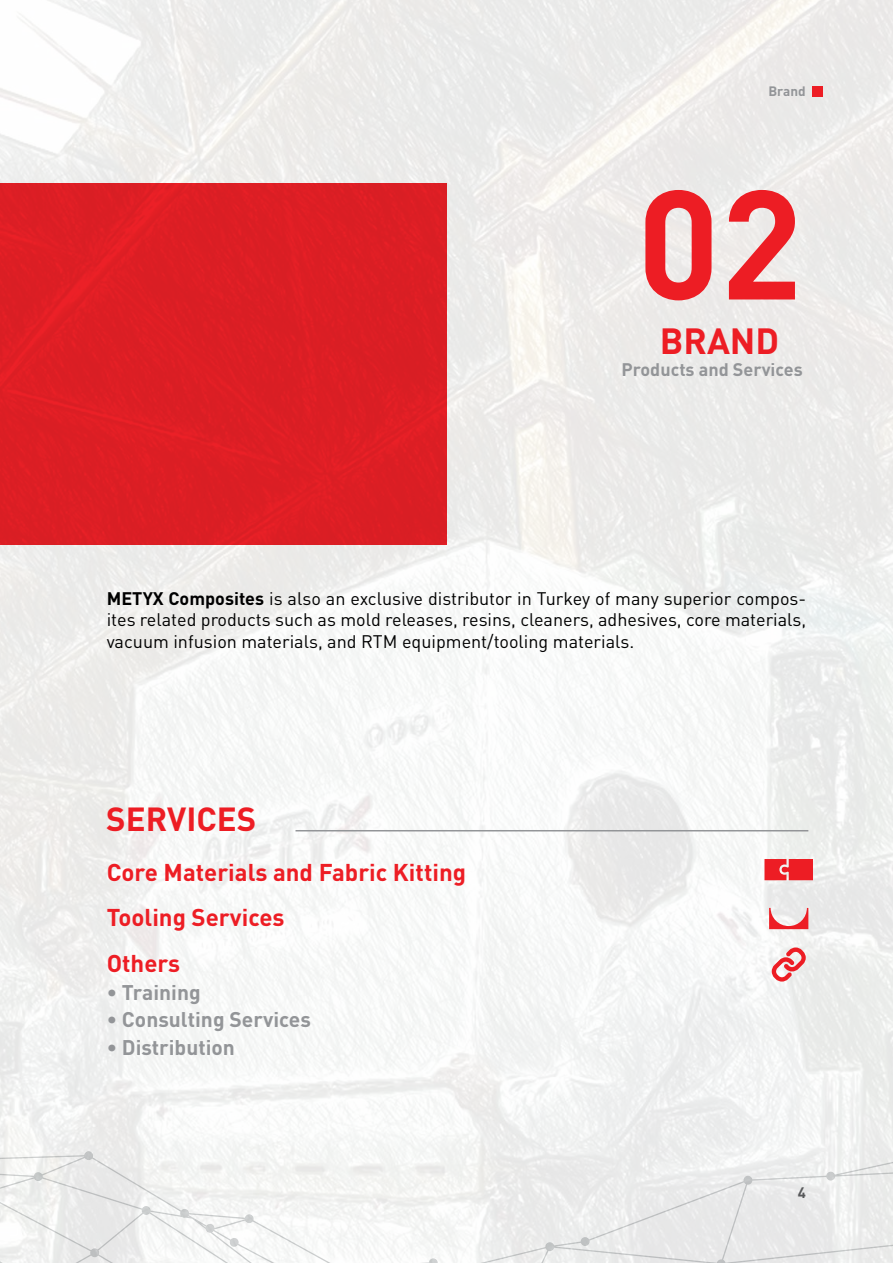
<style>
.page{position:relative;width:893px;height:1263px;background:#fff}
.page>*{position:absolute;margin:0;border:0;box-sizing:border-box;transform-origin:0 0}
.t1{font:700 152.55px "DIN Pro";color:#ed1d24}
.t2{font:700 36px "DIN Pro";color:#ed1d24}
.t3{font:700 33px "DIN Pro";color:#ed1d24}
.t4{font:700 24px/45.6px "DIN Pro";color:#ed1d24}
.t5{font:700 21px "DIN Pro";color:#939598}
.t6{font:18px/21.6px "DIN Pro";color:#000;text-align:justify}
.t7{font:700 18px "DIN Pro";color:#939598}
.t8{font:700 15px "DIN Pro";color:#58595b}
.t9{font:700 13.5px "DIN Pro";color:#939598}
.s1{font-weight:700}
</style>
<div class="page">
<img style="left:0;top:0;width:893px;height:1103px">
<div style="left:812px;top:86px;width:11px;height:10px;background:#ed1d24"></div>
<hr style="left:296px;top:830px;width:512px;height:1px;background:#939598">
<div style="left:0;top:183px;width:446px;height:361px;background:#dc1e24"></div>
<svg style="left:0;top:1103px;width:893px;height:160px;fill:#f0f1f0"></svg>
<svg style="left:769px;top:908px;width:39px;height:21px"></svg>
<svg style="left:772px;top:947px;width:34px;height:34px"></svg>
<svg style="left:764px;top:859px;width:49px;height:21px"></svg>
<p class="t9" style="left:768px;top:80px;width:39px">Brand</p>
<h1 class="t1" style="left:637px;top:117px;width:167px">02</h1>
<h2 class="t2" style="left:660px;top:310px;width:121px">BRAND</h2>
<p class="t7" style="left:621px;top:355px;width:183px">Products and Services</p>
<p class="t6" style="left:107px;top:586px;width:701px"><span class="s1">METYX Composites</span> is also an exclusive distributor in Turkey of many superior compos&shy;ites related products such as mold releases, resins, cleaners, adhesives, core materials, vacuum infusion materials, and RTM equipment/tooling materials.</p>
<h3 class="t3" style="left:106px;top:791px;width:152px">SERVICES</h3>
<h3 class="t4" style="left:107px;top:846px;width:361px">Core Materials and Fabric Kitting<br>Tooling Services<br>Others</h3>
<p class="t5" style="left:107px;top:974px;width:95px">• Training</p>
<p class="t5" style="left:107px;top:1002px;width:206px">• Consulting Services</p>
<p class="t5" style="left:107px;top:1029px;width:130px">• Distribution</p>
<p class="t8" style="left:798px;top:1180px;width:10px">4</p>
</div>
